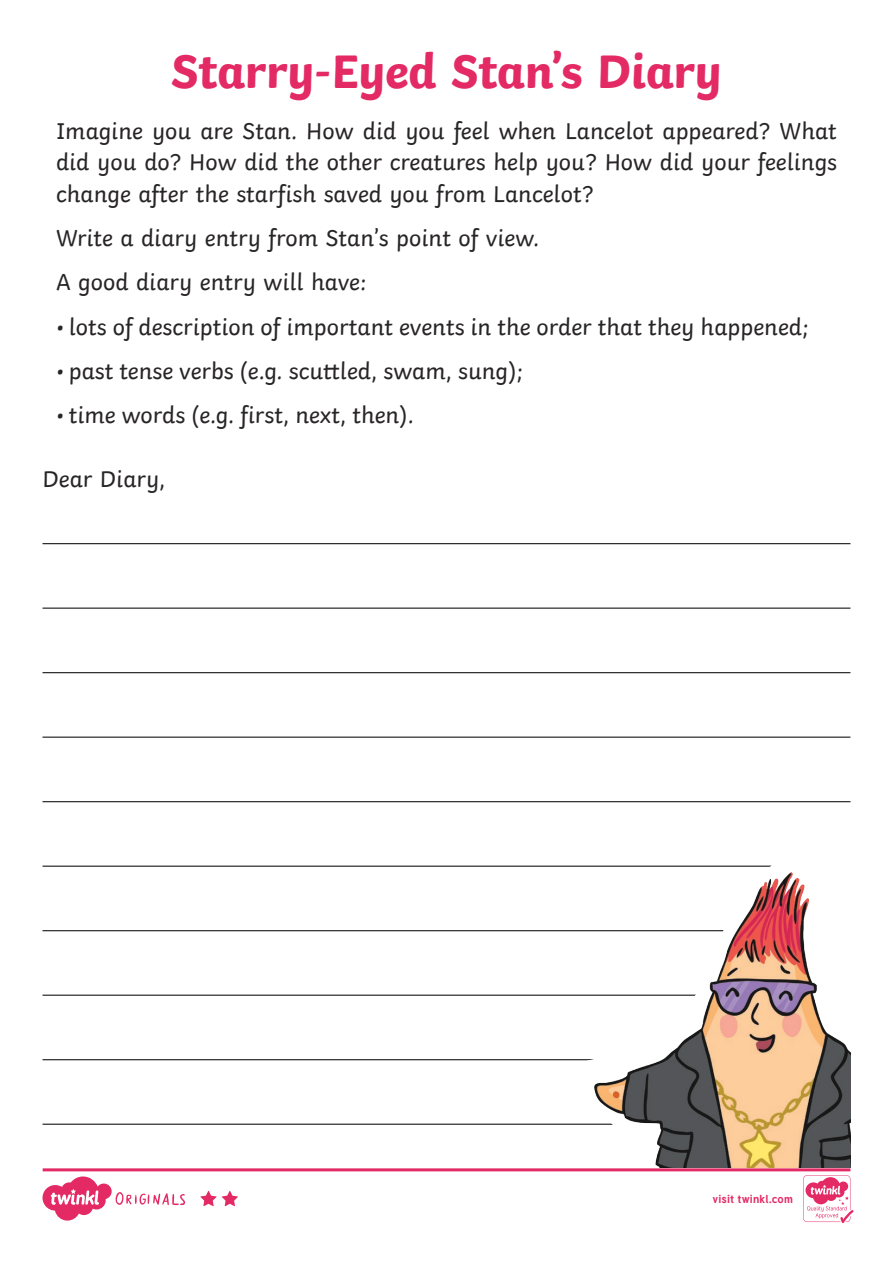
<style>
.page{position:relative;width:893px;height:1263px;background:#fff}
.page>*{position:absolute;margin:0;border:0;box-sizing:border-box;transform-origin:0 0}
.Heading_1{font:700 49.5px "Twinkl";letter-spacing:-.01em;color:#e32a65}
.KS1_Body_Copy{font:24px/31.5px "Twinkl";color:#282526;text-align:justify}
.t1{font:700 11.4px "Tuffy";letter-spacing:.015em;color:#e32a65}
</style>
<div class="page">
<hr style="left:43px;top:543px;width:807px;height:1px;background:#282526">
<hr style="left:43px;top:607px;width:807px;height:2px;background:#282526">
<hr style="left:43px;top:672px;width:807px;height:1px;background:#282526">
<hr style="left:43px;top:736px;width:807px;height:2px;background:#282526">
<hr style="left:43px;top:801px;width:807px;height:1px;background:#282526">
<hr style="left:43px;top:865px;width:807px;height:2px;background:#282526">
<hr style="left:43px;top:930px;width:807px;height:1px;background:#282526">
<svg style="left:578px;top:865px;width:272px;height:66px"></svg>
<img style="left:595px;top:873px;width:255px;height:58px">
<svg style="left:43px;top:931px;width:811px;height:292px"></svg>
<p class="Heading_1" style="left:171px;top:31px;width:553px">Starry-Eyed Stan’s Diary</p>
<p class="KS1_Body_Copy" style="left:56px;top:113px;width:782px">Imagine you are Stan. How did you feel when Lancelot appeared? What did you do? How did the other creatures help you? How did your feelings change after the starfish saved you from Lancelot?</p>
<p class="KS1_Body_Copy" style="left:56px;top:220px;width:485px">Write a diary entry from Stan’s point of view.</p>
<p class="KS1_Body_Copy" style="left:56px;top:264px;width:312px">A good diary entry will have:</p>
<p class="KS1_Body_Copy" style="left:56px;top:309px;width:754px">• lots of description of important events in the order that they happened;</p>
<p class="KS1_Body_Copy" style="left:56px;top:353px;width:469px">• past tense verbs (e.g. scuttled, swam, sung);</p>
<p class="KS1_Body_Copy" style="left:56px;top:397px;width:359px">• time words (e.g. first, next, then).</p>
<p class="KS1_Body_Copy" style="left:43px;top:461px;width:125px">Dear Diary,</p>
<p class="t1" style="left:712px;top:1190px;width:82px">visit twinkl.com</p>
</div>
